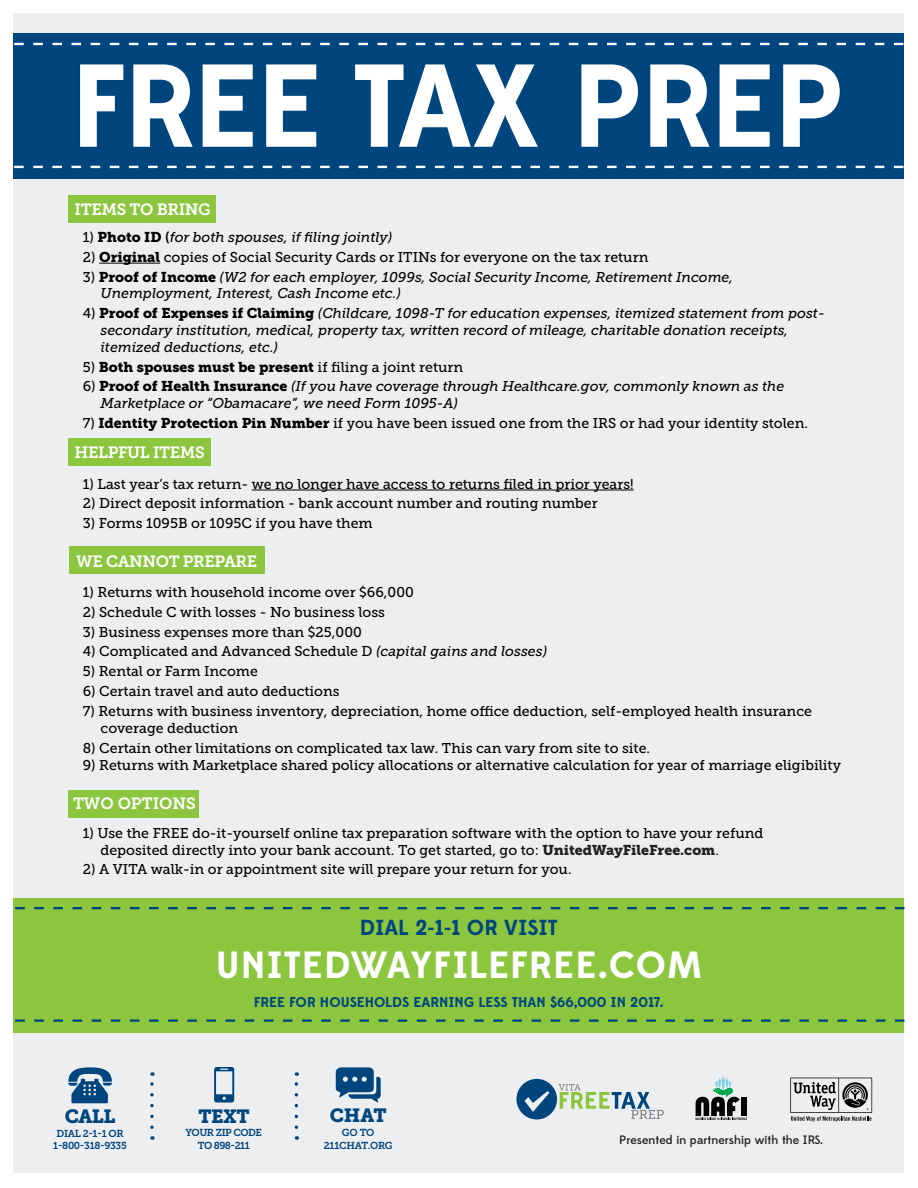
<style>
.page{position:relative;width:918px;height:1188px;background:#fff}
.page>*{position:absolute;margin:0;border:0;box-sizing:border-box;transform-origin:0 0}
.t1{font:700 117.6px "Edmondsans";letter-spacing:-.025em;color:#fff}
.t2{font:700 37.8px "Edmondsans";letter-spacing:.025em;color:#fff}
.t3{font:700 21.75px "Edmondsans";color:#00467e}
.t4{font:19.05px "Museo Slab 900";letter-spacing:-.025em;color:#00467e}
.t5{font:16.2px "Museo Slab 700";letter-spacing:-.025em;color:#fff}
.t6{font:16.2px "Museo Slab 700";letter-spacing:-.005em;color:#fff}
.t7{font:700 14.25px "Edmondsans";color:#00467e}
.t8{font:14.1px "Museo Slab 500";color:#000001}
.t9{font:italic 14.1px/16.8px "Museo Slab 500";color:#000001}
.t10{font:14.1px "Museo Slab 900";color:#000001}
.t11{font:500 12.15px "Edmondsans";color:#231f20}
.t12{font:10.05px "Museo Slab 700";letter-spacing:-.035em;color:#00467e}
.s1{font-style:normal}
.s2{font-family:"Museo Slab 900";font-style:normal}
.s3{font-family:"Museo Slab 700";font-style:normal}
.s4{font-family:"Museo Slab 900"}
.s5{font-family:"Museo Slab 500"}
.s6{font-style:italic}
.s7{font-family:"Museo Slab 900";color:#231f20}
.s8{color:#231f20}
</style>
<div class="page">
<div style="left:14px;top:14px;width:890px;height:1159px;background:#edeeef"></div>
<div style="left:14px;top:33px;width:890px;height:146px;background:#00467e"></div>
<div style="left:14px;top:898px;width:890px;height:135px;background:#8bc63e"></div>
<svg style="left:15px;top:1019px;width:890px;height:3px"></svg>
<svg style="left:15px;top:907px;width:890px;height:2px"></svg>
<hr style="left:99px;top:263px;width:61px;height:1px;background:#000001">
<hr style="left:252px;top:490px;width:382px;height:1px;background:#000001">
<div style="left:68px;top:195px;width:148px;height:27px;background:#8bc63e"></div>
<div style="left:68px;top:790px;width:131px;height:28px;background:#8bc63e"></div>
<div style="left:68px;top:438px;width:143px;height:27px;background:#8bc63e"></div>
<div style="left:69px;top:546px;width:195px;height:28px;background:#8bc63e"></div>
<svg style="left:68px;top:1067px;width:44px;height:36px"></svg>
<svg style="left:214px;top:1067px;width:20px;height:35px"></svg>
<svg style="left:336px;top:1067px;width:45px;height:36px"></svg>
<svg style="left:150px;top:1072px;width:4px;height:55px"></svg>
<svg style="left:295px;top:1072px;width:3px;height:55px"></svg>
<svg style="left:14px;top:166px;width:889px;height:2px"></svg>
<svg style="left:14px;top:43px;width:889px;height:2px"></svg>
<svg style="left:790px;top:1078px;width:82px;height:44px"></svg>
<svg style="left:516px;top:1079px;width:148px;height:40px"></svg>
<svg style="left:696px;top:1077px;width:51px;height:43px"></svg>
<p class="t1" style="left:73px;top:34px;width:774px">FREE TAX PREP</p>
<p class="t5" style="left:75px;top:200px;width:137px">ITEMS TO BRING</p>
<p class="t9" style="left:83px;top:229px;width:311px"><span class="s1">1)</span> <span class="s2">Photo ID</span> <span class="s3">(</span>for both spouses, if filing jointly)</p>
<p class="t8" style="left:83px;top:249px;width:567px">2) <span class="s4">Original</span> copies of Social Security Cards or ITINs for everyone on the tax return</p>
<p class="t9" style="left:83px;top:268px;width:652px"><span class="s1">3)</span> <span class="s2">Proof of Income</span> (W2 for each employer, 1099s, Social Security Income, Retirement Income,</p>
<p class="t9" style="left:101px;top:285px;width:302px">Unemployment, Interest, Cash Income etc.)</p>
<p class="t9" style="left:101px;top:305px;width:726px;text-indent:-18px"><span class="s1">4)</span> <span class="s2">Proof of Expenses if Claiming</span> (Childcare, 1098-T for education expenses, itemized statement from post&shy;secondary institution, medical, property tax, written record of mileage, charitable donation receipts,</p>
<p class="t9" style="left:101px;top:339px;width:179px">itemized deductions, etc.)</p>
<p class="t10" style="left:83px;top:358px;width:382px"><span class="s5">5)</span> Both spouses must be present <span class="s5">if filing a joint return</span></p>
<p class="t9" style="left:83px;top:378px;width:703px"><span class="s1">6)</span> <span class="s2">Proof of Health Insurance</span> (If you have coverage through Healthcare.gov, commonly known as the</p>
<p class="t9" style="left:101px;top:395px;width:359px">Marketplace or “Obamacare”, we need Form 1095-A)</p>
<p class="t8" style="left:83px;top:415px;width:727px">7) <span class="s4">Identity Protection Pin Number</span> if you have been issued one from the IRS or had your identity stolen.</p>
<p class="t5" style="left:75px;top:443px;width:132px">HELPFUL ITEMS</p>
<p class="t8" style="left:83px;top:476px;width:552px">1) Last year’s tax return- we no longer have access to returns filed in prior years!</p>
<p class="t8" style="left:83px;top:496px;width:516px">2) Direct deposit information - bank account number and routing number</p>
<p class="t8" style="left:83px;top:516px;width:291px">3) Forms 1095B or 1095C if you have them</p>
<p class="t5" style="left:76px;top:552px;width:182px">WE CANNOT PREPARE</p>
<p class="t8" style="left:83px;top:584px;width:333px">1) Returns with household income over $66,000</p>
<p class="t8" style="left:83px;top:604px;width:304px">2) Schedule C with losses - No business loss</p>
<p class="t8" style="left:83px;top:624px;width:281px">3) Business expenses more than $25,000</p>
<p class="t8" style="left:83px;top:644px;width:466px">4) Complicated and Advanced Schedule D <span class="s6">(capital gains and losses)</span></p>
<p class="t8" style="left:83px;top:664px;width:177px">5) Rental or Farm Income</p>
<p class="t8" style="left:83px;top:683px;width:258px">6) Certain travel and auto deductions</p>
<p class="t8" style="left:83px;top:703px;width:731px">7) Returns with business inventory, depreciation, home office deduction, self-employed health insurance</p>
<p class="t8" style="left:101px;top:720px;width:139px">coverage deduction</p>
<p class="t8" style="left:83px;top:740px;width:569px">8) Certain other limitations on complicated tax law. This can vary from site to site.</p>
<p class="t8" style="left:83px;top:758px;width:760px">9) Returns with Marketplace shared policy allocations or alternative calculation for year of marriage eligibility</p>
<p class="t6" style="left:73px;top:794px;width:124px">TWO OPTIONS</p>
<p class="t8" style="left:83px;top:825px;width:682px">1) Use the FREE do-it-yourself online tax preparation software with the option to have your refund</p>
<p class="t8" style="left:101px;top:842px;width:620px">deposited directly into your bank account. To get started, go to: <span class="s7">UnitedWayFileFree.com</span><span class="s8">.</span></p>
<p class="t8" style="left:83px;top:862px;width:490px">2) A VITA walk-in or appointment site will prepare your return for you.</p>
<p class="t4" style="left:65px;top:1106px;width:52px">CALL</p>
<p class="t12" style="left:57px;top:1128px;width:69px">DIAL 2-1-1 OR</p>
<p class="t12" style="left:53px;top:1140px;width:75px">1-800-318-9335</p>
<p class="t3" style="left:360px;top:915px;width:199px">DIAL 2-1-1 OR VISIT</p>
<p class="t2" style="left:216px;top:942px;width:488px">UNITEDWAYFILEFREE.COM</p>
<p class="t7" style="left:254px;top:993px;width:411px">FREE FOR HOUSEHOLDS EARNING LESS THAN $66,000 IN 2017.</p>
<p class="t4" style="left:199px;top:1105px;width:53px">TEXT</p>
<p class="t12" style="left:186px;top:1127px;width:78px">YOUR ZIP CODE</p>
<p class="t12" style="left:198px;top:1140px;width:54px">TO 898-211</p>
<p class="t4" style="left:330px;top:1104px;width:58px">CHAT</p>
<p class="t12" style="left:342px;top:1127px;width:34px">GO TO</p>
<p class="t12" style="left:324px;top:1140px;width:70px">211CHAT.ORG</p>
<p class="t11" style="left:619px;top:1133px;width:206px">Presented in partnership with the IRS.</p>
</div>
